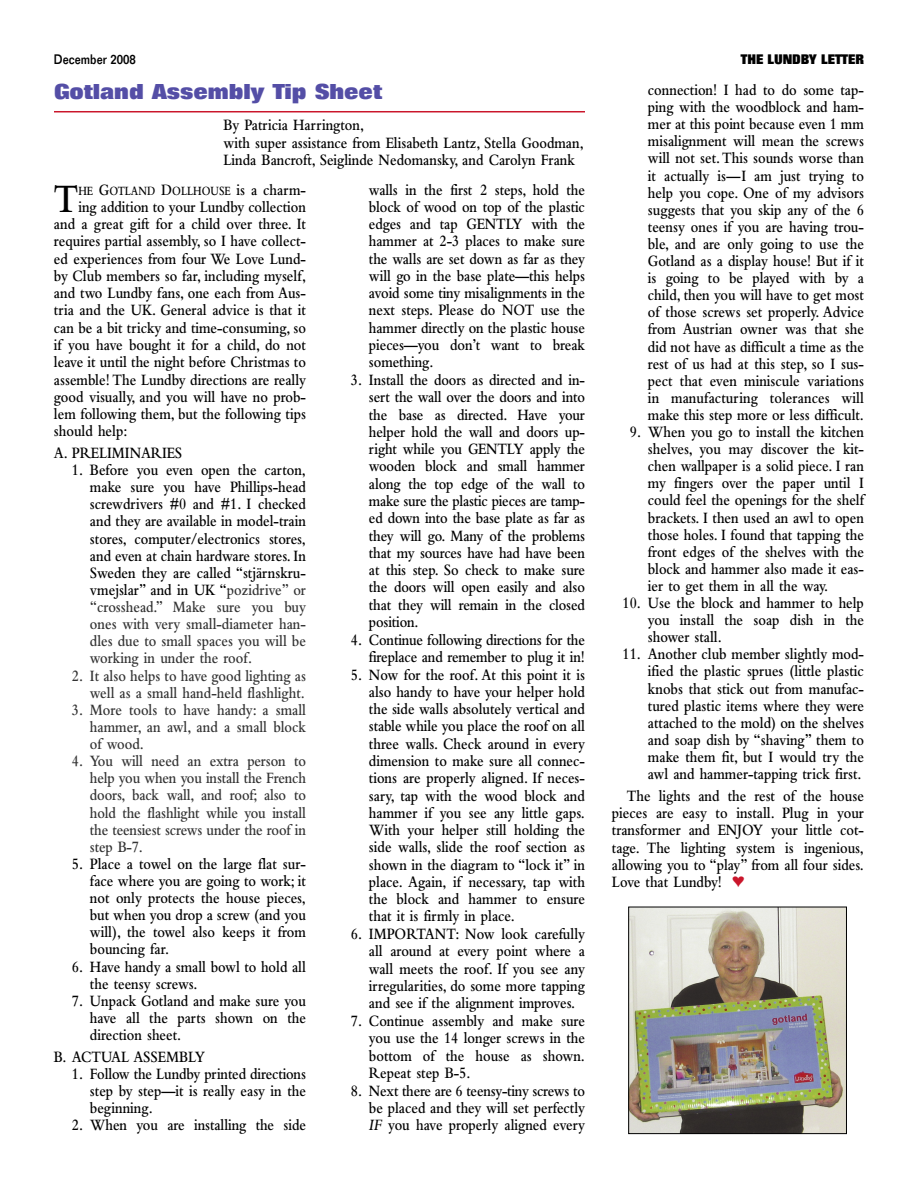
<style>
.page{position:relative;width:918px;height:1188px;background:#fff}
.page>*{position:absolute;margin:0;border:0;box-sizing:border-box;transform-origin:0 0}
.t1{font:600 42.15px "Bembo";color:#000;scale:.85 1}
.t2{font:800 21px "Folio";color:#544ea6}
.t3{font:600 16.5px/17.2px "Bembo";color:#000;text-align:justify;scale:.85 1}
.t4{font:600 16.5px/17.1px "Bembo";color:#333;text-align:justify;scale:.85 1}
.t5{font:800 13.5px "Folio";color:#000;scale:.85 1}
.t6{font:500 13.5px "Folio";color:#000;scale:.85 1}
.t7{font:600 13.2px "Bembo";color:#000;scale:.8 1}
.s1{color:#ca162b}
.s2{font-style:italic}
.s3{font-size:16.5px}
.s4{color:#333}
</style>
<div class="page">
<hr style="left:54px;top:111px;width:531px;height:1px;background:#ca162b">
<img style="left:630px;top:909px;width:215px;height:223px">
<div style="left:628px;top:907px;width:219px;height:227px;border:1px solid #000"></div>
<p class="t6" style="left:54px;top:54px;width:98px">December 2008</p>
<p class="t5" style="left:741px;top:54px;width:146px">THE LUNDBY LETTER</p>
<p class="t3" style="left:648px;top:83px;width:256px">connection! I had to do some tap&shy;ping with the woodblock and ham - mer at this point because even 1 mm misalignment will mean the screws will not set. This sounds worse than it actually is—I am just trying to help you cope. One of my advisors suggests that you skip any of the 6 teensy ones if you are having trou&shy;ble, and are only going to use the Gotland as a display house! But if it is going to be played with by a child, then you will have to get most of those screws set properly. Advice from Austrian owner was that she did not have as difficult a time as the rest of us had at this step, so I sus&shy;pect that even miniscule variations in manufacturing tolerances will make this step more or less difficult.</p>
<p class="t3" style="left:648px;top:425px;width:256px;text-indent:-18px">9. When you go to install the kitchen shelves, you may discover the kit - chen wallpaper is a solid piece. I ran my fingers over the paper until I could feel the openings for the shelf brackets. I then used an awl to open those holes. I found that tapping the front edges of the shelves with the block and hammer also made it eas&shy;ier to get them in all the way.</p>
<p class="t3" style="left:648px;top:596px;width:256px;text-indent:-26px">10. Use the block and hammer to help you install the soap dish in the shower stall.</p>
<p class="t3" style="left:648px;top:647px;width:256px;text-indent:-26px">11. Another club member slightly mod&shy;ified the plastic sprues (little plastic knobs that stick out from manufac&shy;tured plastic items where they were attached to the mold) on the shelves and soap dish by “shaving” them to make them fit, but I would try the awl and hammer-tapping trick first.</p>
<p class="t3" style="left:612px;top:789px;width:298px;text-indent:15px">The lights and the rest of the house pieces are easy to install. Plug in your transformer and ENJOY your little cot&shy;tage. The lighting system is ingenious, allowing you to “play” from all four sides.<br>Love that Lundby! <span class="s1">♥</span></p>
<p class="t2" style="left:54px;top:84px;width:329px">Gotland Assembly Tip Sheet</p>
<p class="t3" style="left:223px;top:118px;width:425px;text-align:left">By Patricia Harrington,<br>with super assistance from Elisabeth Lantz, Stella Goodman,<br>Linda Bancroft, Seiglinde Nedomansky, and Carolyn Frank</p>
<p class="t3" style="left:369px;top:182px;width:256px">walls in the first 2 steps, hold the block of wood on top of the plastic edges and tap GENTLY with the hammer at 2-3 places to make sure the walls are set down as far as they will go in the base plate—this helps avoid some tiny misalignments in the next steps. Please do NOT use the hammer directly on the plastic house pieces—you don’t want to break something.</p>
<p class="t3" style="left:369px;top:373px;width:256px;text-indent:-18px">3. Install the doors as directed and in - sert the wall over the doors and into the base as directed. Have your helper hold the wall and doors up - right while you GENTLY apply the wooden block and small hammer along the top edge of the wall to make sure the plastic pieces are tamp - ed down into the base plate as far as they will go. Many of the problems that my sources have had have been at this step. So check to make sure the doors will open easily and also that they will remain in the closed position.</p>
<p class="t3" style="left:351px;top:632px;width:277px;text-align:right">4. Continue following directions for the fireplace and remember to plug it in!</p>
<p class="t3" style="left:369px;top:667px;width:256px;text-indent:-18px">5. Now for the roof. At this point it is also handy to have your helper hold the side walls absolutely vertical and stable while you place the roof on all three walls. Check around in every dimension to make sure all connec&shy;tions are properly aligned. If neces&shy;sary, tap with the wood block and hammer if you see any little gaps.<br>With your helper still holding the side walls, slide the roof section as shown in the diagram to “lock it” in place. Again, if necessary, tap with the block and hammer to ensure that it is firmly in place.</p>
<p class="t3" style="left:369px;top:927px;width:256px;text-indent:-18px">6. IMPORTANT: Now look carefully all around at every point where a wall meets the roof. If you see any irregularities, do some more tapping and see if the alignment improves.</p>
<p class="t3" style="left:369px;top:1014px;width:256px;text-indent:-18px">7. Continue assembly and make sure you use the 14 longer screws in the bottom of the house as shown.<br>Repeat step B-5.</p>
<p class="t3" style="left:369px;top:1083px;width:256px;text-indent:-18px">8. Next there are 6 teensy-tiny screws to be placed and they will set perfectly <span class="s2">IF</span> you have properly aligned every</p>
<h1 class="t1" style="left:54px;top:184px;width:30px">T</h1>
<p class="t7" style="left:78px;top:186px;width:286px">HE <span class="s3">G</span>OTLAND <span class="s3">D</span>OLLHOUSE <span class="s3">is a charm-</span></p>
<p class="t3" style="left:54px;top:200px;width:298px;text-indent:24px">ing addition to your Lundby collection and a great gift for a child over three. It requires partial assembly, so I have collect&shy;ed experiences from four We Love Lund&shy;by Club members so far, including myself, and two Lundby fans, one each from Aus&shy;tria and the UK. General advice is that it can be a bit tricky and time-consuming, so if you have bought it for a child, do not leave it until the night before Christmas to assemble! The Lundby directions are really good visually, and you will have no prob&shy;lem following them, but the following tips should help:</p>
<p class="t3" style="left:54px;top:446px;width:152px">A. PRELIMINARIES</p>
<p class="t3" style="left:90px;top:463px;width:256px;text-indent:-18px">1. Before you even open the carton, make sure you have Phillips-head screwdrivers #0 and #1. I checked and they are available in model-train stores, computer/electronics stores, and even at chain hardware stores. In Sweden they are called “stjärnskru&shy;vmejslar” and in UK “<span class="s4">pozidrive” or “crosshead.” Make sure you buy ones with very small-diameter han&shy;dles due to small spaces you will be working in under the roof.</span></p>
<p class="t4" style="left:72px;top:668px;width:277px;text-align:right">2. It also helps to have good lighting as well as a small hand-held flashlight.</p>
<p class="t4" style="left:90px;top:703px;width:256px;text-indent:-18px">3. More tools to have handy: a small hammer, an awl, and a small block of wood.</p>
<p class="t4" style="left:90px;top:754px;width:256px;text-indent:-18px">4. You will need an extra person to help you when you install the French doors, back wall, and roof; also to hold the flashlight while you install the teensiest screws under the roof in step B-7.</p>
<p class="t3" style="left:90px;top:857px;width:256px;text-indent:-18px">5. Place a towel on the large flat sur&shy;face where you are going to work; it not only protects the house pieces, but when you drop a screw (and you will), the towel also keeps it from bouncing far.</p>
<p class="t3" style="left:90px;top:959px;width:255px;text-indent:-18px">6. Have handy a small bowl to hold all the teensy screws.</p>
<p class="t3" style="left:90px;top:994px;width:256px;text-indent:-18px">7. Unpack Gotland and make sure you have all the parts shown on the direction sheet.</p>
<p class="t3" style="left:54px;top:1049px;width:179px">B. ACTUAL ASSEMBLY</p>
<p class="t3" style="left:90px;top:1067px;width:256px;text-indent:-18px">1. Follow the Lundby printed directions step by step—it is really easy in the beginning.</p>
<p class="t3" style="left:72px;top:1118px;width:277px">2. When you are installing the side</p>
</div>
